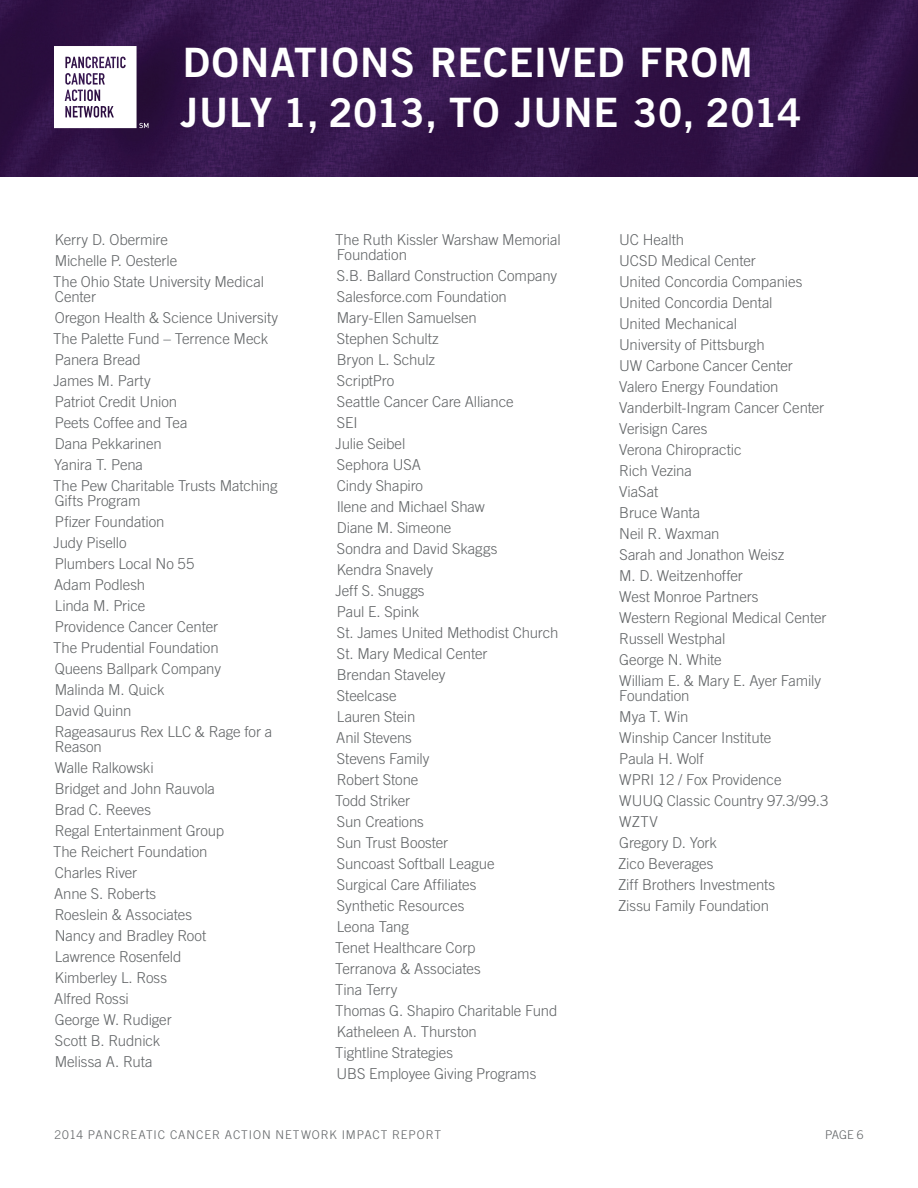
<style>
.page{position:relative;width:918px;height:1188px;background:#fff}
.page>*{position:absolute;margin:0;border:0;box-sizing:border-box;transform-origin:0 0}
.t1{font:40.5px "Trade Gothic LT Std Bd 2";letter-spacing:.02em;color:#fff}
.t2{font:39.75px "Trade Gothic LT Std Bd 2";color:#fff}
.t3{font:300 15px/21px "Trade Gothic LT Std";letter-spacing:-.005em;color:#616466}
.t4{font:300 12px "Trade Gothic LT Std";letter-spacing:.075em;color:#616466}
.s1{font-size:40.5px}
</style>
<div class="page">
<img style="left:0;top:0;width:918px;height:177px">
<svg style="left:54px;top:46px;width:94px;height:82px"></svg>
<h1 class="t1" style="left:183px;top:38px;width:572px">DONATIONS RECEIVED FROM</h1>
<h2 class="t2" style="left:181px;top:88px;width:622px"><span class="s1">JULY</span> 1, 2013, <span class="s1">TO JUNE</span> 30, 2014</h2>
<p class="t3" style="left:53px;top:229px;width:212px">Kerry D. Obermire<br>Michelle P. Oesterle<br>The Ohio State University Medical</p>
<p class="t3" style="left:53px;top:286px;width:227px">Center<br>Oregon Health &amp; Science University<br>The Palette Fund – Terrence Meck<br>Panera Bread<br>James M. Party<br>Patriot Credit Union<br>Peets Coffee and Tea<br>Dana Pekkarinen<br>Yanira T. Pena<br>The Pew Charitable Trusts Matching</p>
<p class="t3" style="left:53px;top:490px;width:221px">Gifts Program<br>Pfizer Foundation<br>Judy Pisello<br>Plumbers Local No 55<br>Adam Podlesh<br>Linda M. Price<br>Providence Cancer Center<br>The Prudential Foundation<br>Queens Ballpark Company<br>Malinda M. Quick<br>David Quinn<br>Rageasaurus Rex LLC &amp; Rage for a</p>
<p class="t3" style="left:53px;top:736px;width:173px">Reason<br>Walle Ralkowski<br>Bridget and John Rauvola<br>Brad C. Reeves<br>Regal Entertainment Group<br>The Reichert Foundation<br>Charles River<br>Anne S. Roberts<br>Roeslein &amp; Associates<br>Nancy and Bradley Root<br>Lawrence Rosenfeld<br>Kimberley L. Ross<br>Alfred Rossi<br>George W. Rudiger<br>Scott B. Rudnick<br>Melissa A. Ruta</p>
<p class="t3" style="left:335px;top:232px;width:227px;line-height:15px">The Ruth Kissler Warshaw Memorial<br>Foundation</p>
<p class="t3" style="left:335px;top:265px;width:225px">S.B. Ballard Construction Company<br>Salesforce.com Foundation<br>Mary-Ellen Samuelsen<br>Stephen Schultz<br>Bryon L. Schulz<br>ScriptPro<br>Seattle Cancer Care Alliance<br>SEI<br>Julie Seibel<br>Sephora USA<br>Cindy Shapiro<br>Ilene and Michael Shaw<br>Diane M. Simeone<br>Sondra and David Skaggs<br>Kendra Snavely<br>Jeff S. Snuggs<br>Paul E. Spink<br>St. James United Methodist Church<br>St. Mary Medical Center<br>Brendan Staveley<br>Steelcase<br>Lauren Stein<br>Anil Stevens<br>Stevens Family<br>Robert Stone<br>Todd Striker<br>Sun Creations<br>Sun Trust Booster<br>Suncoast Softball League<br>Surgical Care Affiliates<br>Synthetic Resources<br>Leona Tang<br>Tenet Healthcare Corp<br>Terranova &amp; Associates<br>Tina Terry<br>Thomas G. Shapiro Charitable Fund<br>Katheleen A. Thurston<br>Tightline Strategies<br>UBS Employee Giving Programs</p>
<p class="t3" style="left:619px;top:229px;width:209px">UC Health<br>UCSD Medical Center<br>United Concordia Companies<br>United Concordia Dental<br>United Mechanical<br>University of Pittsburgh<br>UW Carbone Cancer Center<br>Valero Energy Foundation<br>Vanderbilt-Ingram Cancer Center<br>Verisign Cares<br>Verona Chiropractic<br>Rich Vezina<br>ViaSat<br>Bruce Wanta<br>Neil R. Waxman<br>Sarah and Jonathon Weisz<br>M. D. Weitzenhoffer<br>West Monroe Partners<br>Western Regional Medical Center<br>Russell Westphal<br>George N. White<br>William E. &amp; Mary E. Ayer Family</p>
<p class="t3" style="left:618px;top:685px;width:212px">Foundation<br>Mya T. Win<br>Winship Cancer Institute<br>Paula H. Wolf<br>WPRI 12 / Fox Providence<br>WUUQ Classic Country 97.3/99.3<br>WZTV<br>Gregory D. York<br>Zico Beverages<br>Ziff Brothers Investments<br>Zissu Family Foundation</p>
<p class="t4" style="left:54px;top:1128px;width:388px">2014 PANCREATIC CANCER ACTION NETWORK IMPACT REPORT</p>
<p class="t4" style="left:825px;top:1128px;width:40px">PAGE 6</p>
</div>
